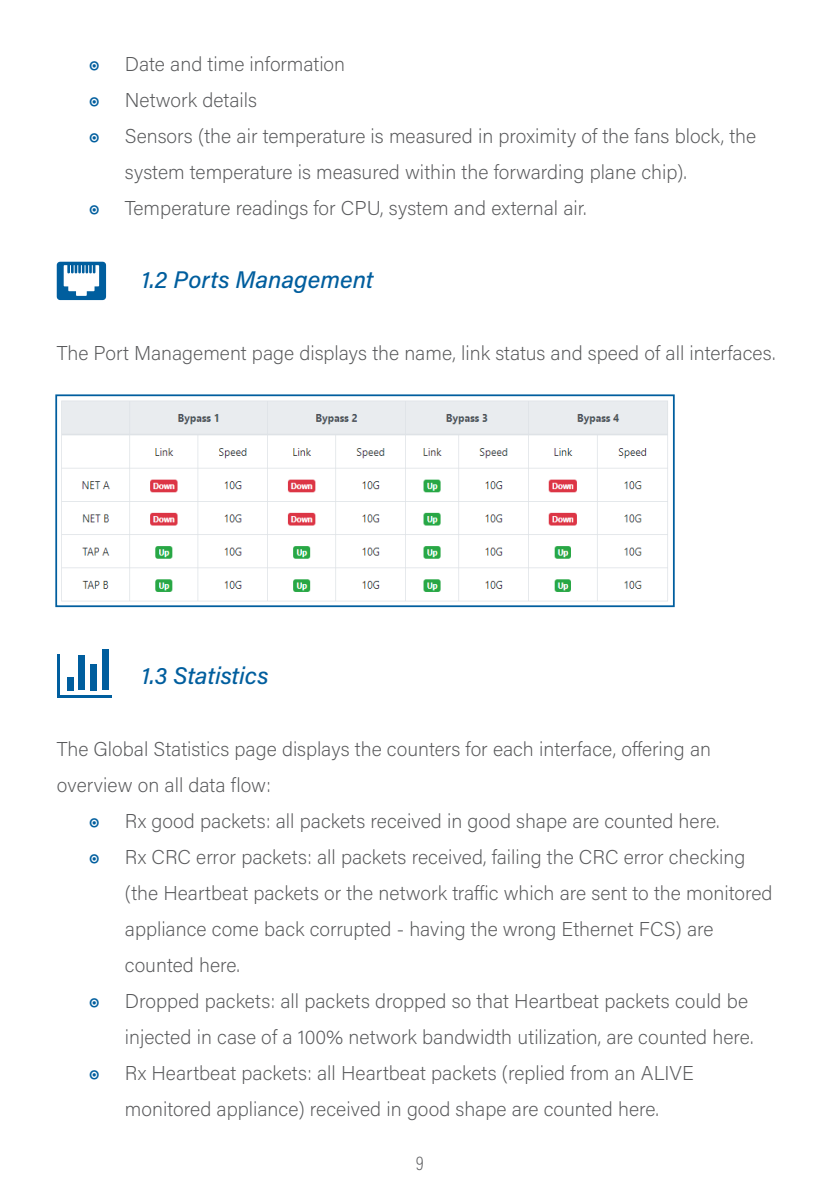
<style>
.page{position:relative;width:840px;height:1191px;background:#fff}
.page>*{position:absolute;margin:0;border:0;box-sizing:border-box;transform-origin:0 0}
.t1{font:italic 500 24px "Acumin Pro";color:#005e9e}
.t2{font:200 20px/36px "Acumin Pro";color:#58595b}
.t3{font:200 20px "Acumin Pro Cond";color:#58595b}
.s1{font-family:"Acumin Pro Semi Cond";font-weight:700;color:#005e9e}
</style>
<div class="page">
<svg style="left:57px;top:262px;width:49px;height:38px"></svg>
<img style="left:61px;top:400px;width:607px;height:202px">
<div style="left:55px;top:394px;width:619px;height:213px;border:2px solid #005e9e"></div>
<hr style="left:57px;top:653px;width:3px;height:44px;background:#005e9e">
<hr style="left:57px;top:694px;width:55px;height:3px;background:#005e9e">
<div style="left:102px;top:649px;width:7px;height:41px;background:#005e9e"></div>
<div style="left:90px;top:664px;width:7px;height:26px;background:#005e9e"></div>
<div style="left:78px;top:655px;width:7px;height:35px;background:#005e9e"></div>
<div style="left:67px;top:677px;width:6px;height:13px;background:#005e9e"></div>
<p class="t2" style="left:89px;top:46px;width:258px"><span class="s1">◉</span> Date and time information</p>
<p class="t2" style="left:89px;top:82px;width:170px"><span class="s1">◉</span> Network details</p>
<p class="t2" style="left:89px;top:118px;width:668px"><span class="s1">◉</span> Sensors (the air temperature is measured in proximity of the fans block, the</p>
<p class="t2" style="left:125px;top:154px;width:563px">system temperature is measured within the forwarding plane chip).</p>
<p class="t2" style="left:89px;top:190px;width:499px"><span class="s1">◉</span> Temperature readings for CPU, system and external air.</p>
<p class="t1" style="left:142px;top:262px;width:233px">1.2 Ports Management</p>
<p class="t2" style="left:57px;top:334px;width:719px">The Port Management page displays the name, link status and speed of all interfaces.</p>
<p class="t1" style="left:142px;top:658px;width:128px">1.3 Statistics</p>
<p class="t2" style="left:57px;top:730px;width:655px">The Global Statistics page displays the counters for each interface, offering an overview on all data flow:</p>
<p class="t2" style="left:89px;top:802px;width:632px"><span class="s1">◉</span> Rx good packets: all packets received in good shape are counted here.</p>
<p class="t2" style="left:89px;top:838px;width:657px"><span class="s1">◉</span> Rx CRC error packets: all packets received, failing the CRC error checking</p>
<p class="t2" style="left:125px;top:874px;width:649px">(the Heartbeat packets or the network traffic which are sent to the monitored</p>
<p class="t2" style="left:125px;top:910px;width:590px">appliance come back corrupted - having the wrong Ethernet FCS) are</p>
<p class="t2" style="left:125px;top:946px;width:117px">counted here.</p>
<p class="t2" style="left:89px;top:982px;width:660px"><span class="s1">◉</span> Dropped packets: all packets dropped so that Heartbeat packets could be</p>
<p class="t2" style="left:125px;top:1018px;width:629px">injected in case of a 100% network bandwidth utilization, are counted here.</p>
<p class="t2" style="left:89px;top:1054px;width:606px"><span class="s1">◉</span> Rx Heartbeat packets: all Heartbeat packets (replied from an ALIVE</p>
<p class="t2" style="left:125px;top:1090px;width:535px">monitored appliance) received in good shape are counted here.</p>
<p class="t3" style="left:416px;top:1150px;width:9px">9</p>
</div>
